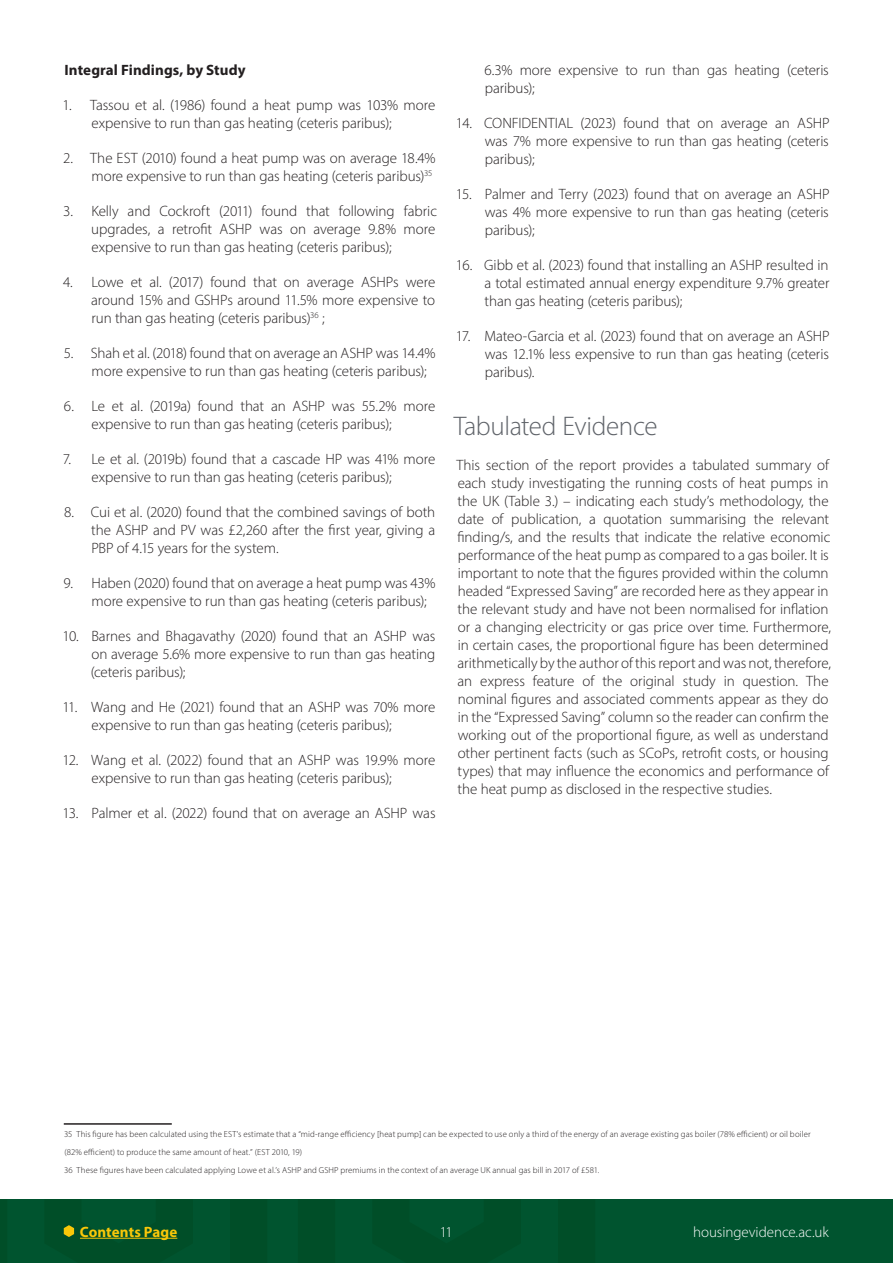
<style>
.page{position:relative;width:893px;height:1263px;background:#fff}
.page>*{position:absolute;margin:0;border:0;box-sizing:border-box;transform-origin:0 0}
.Sub_Title{font:300 27px "Myriad Pro";letter-spacing:-.015em;color:#5f6369}
.Body_Copy{font:300 15px/18px "Myriad Pro";letter-spacing:-.005em;color:#231f20}
.Bold_Body_Copy{font:700 15px "Myriad Pro";letter-spacing:.005em;color:#231f20}
.t1{font:300 15px "Myriad Pro";color:#fff}
.t2{font:700 15px "Myriad Pro";letter-spacing:.005em;color:#f9c709}
.Body_Copy-2{font:300 8.7px/18px "Myriad Pro";letter-spacing:.015em;color:#231f20}
</style>
<div class="page">
<div style="left:0;top:1199px;width:893px;height:64px;background:#00542f"></div>
<svg style="left:63px;top:1225px;width:115px;height:14px"></svg>
<hr style="left:64px;top:1123px;width:108px;height:2px;background:#231f20">
<p class="Bold_Body_Copy" style="left:65px;top:60px;width:183px">Integral Findings, by Study</p>
<p class="Body_Copy" style="left:91px;top:96px;width:345px;text-indent:-29px">1. Tassou et al. (1986) found a heat pump was 103% more expensive to run than gas heating (ceteris paribus);</p>
<p class="Body_Copy" style="left:63px;top:149px;width:374px;text-align:right">2. The EST (2010) found a heat pump was on average 18.4% more expensive to run than gas heating (ceteris paribus)<sup>35</sup></p>
<p class="Body_Copy" style="left:91px;top:202px;width:347px;text-align:justify;text-indent:-28px">3. Kelly and Cockroft (2011) found that following fabric upgrades, a retrofit ASHP was on average 9.8% more expensive to run than gas heating (ceteris paribus);</p>
<p class="Body_Copy" style="left:91px;top:273px;width:346px;text-align:justify;text-indent:-28px">4. Lowe et al. (2017) found that on average ASHPs were around 15% and GSHPs around 11.5% more expensive to run than gas heating (ceteris paribus)<sup>36</sup> ;</p>
<p class="Body_Copy" style="left:91px;top:344px;width:346px;text-indent:-28px">5. Shah et al. (2018) found that on average an ASHP was 14.4% more expensive to run than gas heating (ceteris paribus);</p>
<p class="Body_Copy" style="left:91px;top:397px;width:345px;text-indent:-27px">6. Le et al. (2019a) found that an ASHP was 55.2% more expensive to run than gas heating (ceteris paribus);</p>
<p class="Body_Copy" style="left:91px;top:450px;width:345px;text-indent:-29px">7. Le et al. (2019b) found that a cascade HP was 41% more expensive to run than gas heating (ceteris paribus);</p>
<p class="Body_Copy" style="left:91px;top:503px;width:345px;text-align:justify;text-indent:-27px">8. Cui et al. (2020) found that the combined savings of both the ASHP and PV was £2,260 after the first year, giving a PBP of 4.15 years for the system.</p>
<p class="Body_Copy" style="left:91px;top:574px;width:346px;text-indent:-28px">9. Haben (2020) found that on average a heat pump was 43% more expensive to run than gas heating (ceteris paribus);</p>
<p class="Body_Copy" style="left:91px;top:627px;width:346px;text-align:justify;text-indent:-28px">10. Barnes and Bhagavathy (2020) found that an ASHP was on average 5.6% more expensive to run than gas heating (ceteris paribus);</p>
<p class="Body_Copy" style="left:91px;top:698px;width:345px;text-indent:-29px">11. Wang and He (2021) found that an ASHP was 70% more expensive to run than gas heating (ceteris paribus);</p>
<p class="Body_Copy" style="left:91px;top:751px;width:345px;text-indent:-29px">12. Wang et al. (2022) found that an ASHP was 19.9% more expensive to run than gas heating (ceteris paribus);</p>
<p class="Body_Copy" style="left:63px;top:804px;width:374px">13. Palmer et al. (2022) found that on average an ASHP was</p>
<p class="Body_Copy" style="left:484px;top:61px;width:346px">6.3% more expensive to run than gas heating (ceteris paribus);</p>
<p class="Body_Copy" style="left:485px;top:114px;width:346px;text-align:justify;text-indent:-29px">14. CONFIDENTIAL (2023) found that on average an ASHP was 7% more expensive to run than gas heating (ceteris paribus);</p>
<p class="Body_Copy" style="left:485px;top:185px;width:346px;text-align:justify;text-indent:-29px">15. Palmer and Terry (2023) found that on average an ASHP was 4% more expensive to run than gas heating (ceteris paribus);</p>
<p class="Body_Copy" style="left:484px;top:256px;width:346px;text-align:justify;text-indent:-29px">16. Gibb et al. (2023) found that installing an ASHP resulted in a total estimated annual energy expenditure 9.7% greater than gas heating (ceteris paribus);</p>
<p class="Body_Copy" style="left:485px;top:327px;width:346px;text-align:justify;text-indent:-29px">17. Mateo-Garcia et al. (2023) found that on average an ASHP was 12.1% less expensive to run than gas heating (ceteris paribus).</p>
<p class="Sub_Title" style="left:454px;top:410px;width:205px">Tabulated Evidence</p>
<p class="Body_Copy" style="left:456px;top:456px;width:376px">This section of the report provides a tabulated summary of each study investigating the running costs of heat pumps in the UK (Table 3.) – indicating each study’s methodology, the date of publication, a quotation summarising the relevant finding/s, and the results that indicate the relative economic performance of the heat pump as compared to a gas boiler. It is important to note that the figures provided within the column headed “Expressed Saving” are recorded here as they appear in the relevant study and have not been normalised for inflation or a changing electricity or gas price over time. Furthermore, in certain cases, the proportional figure has been determined arithmetically by the author of this report and was not, therefore, an express feature of the original study in question. The nominal figures and associated comments appear as they do in the “Expressed Saving” column so the reader can confirm the working out of the proportional figure, as well as understand other pertinent facts (such as SCoPs, retrofit costs, or housing types) that may influence the economics and performance of the heat pump as disclosed in the respective studies.</p>
<p class="Body_Copy-2" style="left:64px;top:1125px;width:748px">35 This figure has been calculated using the EST’s estimate that a “mid-range efficiency [heat pump] can be expected to use only a third of the energy of an average existing gas boiler (78% efficient) or oil boiler (82% efficient) to produce the same amount of heat.” (EST 2010, 19)</p>
<p class="Body_Copy-2" style="left:64px;top:1161px;width:537px">36 These figures have been calculated applying Lowe et al.’s ASHP and GSHP premiums in the context of an average UK annual gas bill in 2017 of £581.</p>
<p class="t2" style="left:80px;top:1222px;width:99px">Contents Page</p>
<p class="t1" style="left:440px;top:1223px;width:14px">11</p>
<p class="t1" style="left:693px;top:1223px;width:137px">housingevidence.ac.uk</p>
</div>
